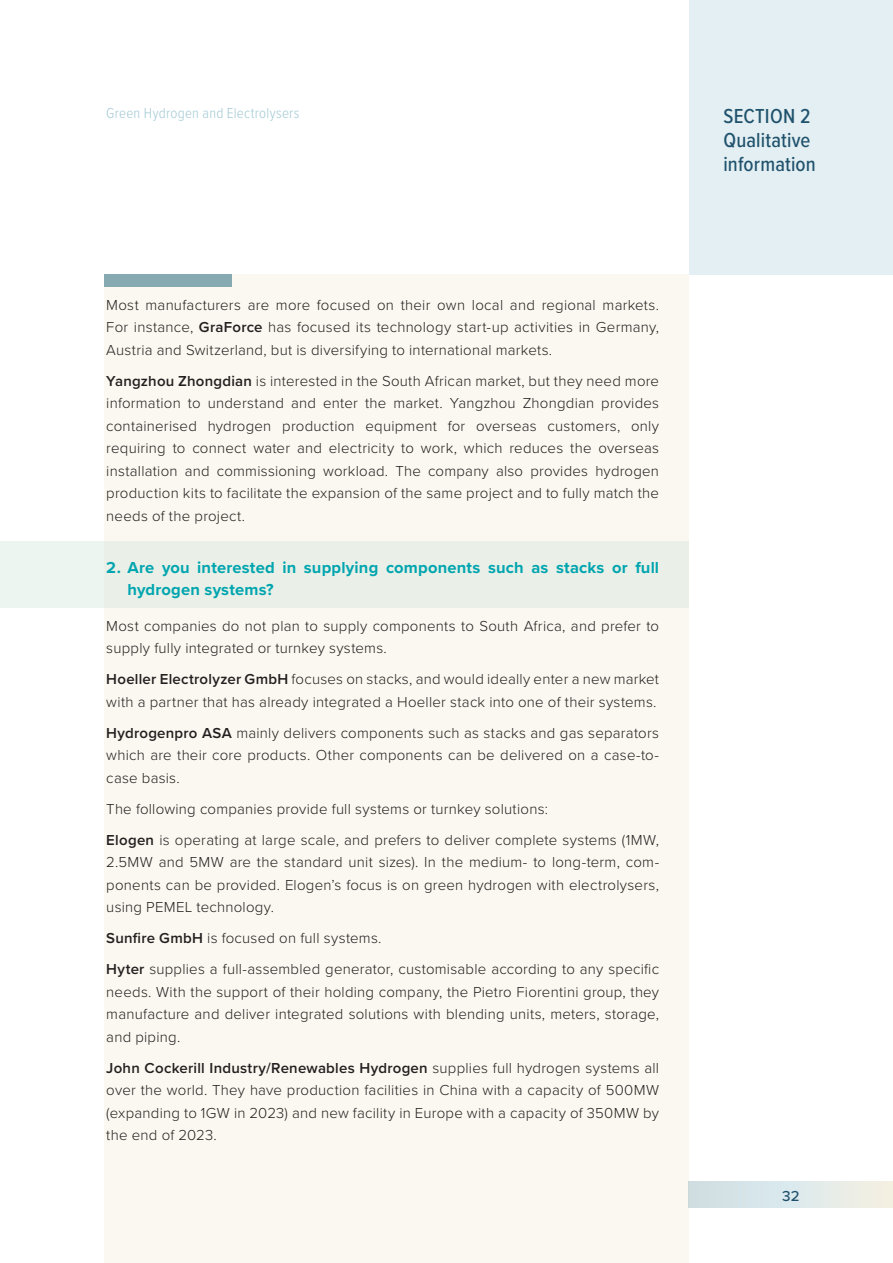
<style>
.page{position:relative;width:893px;height:1263px;background:#fff}
.page>*{position:absolute;margin:0;border:0;box-sizing:border-box;transform-origin:0 0}
.t1{font:500 21px/24px "Proxima Nova Cond";letter-spacing:.005em;color:#20526d}
.question{font:700 16.5px/22.5px "Proxima Nova";letter-spacing:.01em;color:#01a5af}
.text{font:300 15px/22.5px "Proxima Nova";letter-spacing:.015em;color:#231f20;text-align:justify}
.t2{font:300 15px "Proxima Nova Cond";letter-spacing:.015em;color:#a4cad5}
.t3{font:500 15px "Proxima Nova";color:#20526d}
.s1{font-weight:600}
</style>
<div class="page">
<div style="left:104px;top:274px;width:585px;height:989px;background:#faf8f0"></div>
<div style="left:689px;top:0;width:204px;height:274px;background:#e3eff2"></div>
<div style="left:104px;top:274px;width:128px;height:13px;background:#87a9b2"></div>
<div style="left:689px;top:1181px;width:204px;height:27px;background:linear-gradient(to right,#cbdfe8,#f2f2e7)"></div>
<div style="left:0;top:541px;width:689px;height:67px;background:#eaf0e8"></div>
<p class="t2" style="left:106px;top:102px;width:195px">Green Hydrogen and Electrolysers</p>
<p class="text" style="left:106px;top:292px;width:554px">Most manufacturers are more focused on their own local and regional markets.<br>For instance, <span class="s1">GraForce</span> has focused its technology start-up activities in Germany, Austria and Switzerland, but is diversifying to international markets.</p>
<p class="text" style="left:106px;top:368px;width:554px"><span class="s1">Yangzhou Zhongdian</span> is interested in the South African market, but they need more information to understand and enter the market. Yangzhou Zhongdian provides containerised hydrogen production equipment for overseas customers, only requiring to connect water and electricity to work, which reduces the overseas installation and commissioning workload. The company also provides hydrogen production kits to facilitate the expansion of the same project and to fully match the needs of the project.</p>
<p class="question" style="left:128px;top:556px;width:533px;text-indent:-21px">2. Are you interested in supplying components such as stacks or full hydrogen systems?</p>
<p class="text" style="left:106px;top:613px;width:554px">Most companies do not plan to supply components to South Africa, and prefer to supply fully integrated or turnkey systems.</p>
<p class="text" style="left:106px;top:667px;width:554px"><span class="s1">Hoeller Electrolyzer GmbH</span> focuses on stacks, and would ideally enter a new market with a partner that has already integrated a Hoeller stack into one of their systems.</p>
<p class="text" style="left:106px;top:720px;width:554px"><span class="s1">Hydrogenpro ASA</span> mainly delivers components such as stacks and gas separators which are their core products. Other components can be delivered on a case-to&shy;case basis.</p>
<p class="text" style="left:106px;top:796px;width:443px">The following companies provide full systems or turnkey solutions:</p>
<p class="text" style="left:106px;top:827px;width:554px"><span class="s1">Elogen</span> is operating at large scale, and prefers to deliver complete systems (1MW, 2.5MW and 5MW are the standard unit sizes). In the medium- to long-term, com&shy;ponents can be provided. Elogen’s focus is on green hydrogen with electrolysers, using PEMEL technology.</p>
<p class="text" style="left:106px;top:926px;width:277px"><span class="s1">Sunfire GmbH</span> is focused on full systems.</p>
<p class="text" style="left:106px;top:957px;width:554px"><span class="s1">Hyter</span> supplies a full-assembled generator, customisable according to any specific needs. With the support of their holding company, the Pietro Fiorentini group, they manufacture and deliver integrated solutions with blending units, meters, storage, and piping.</p>
<p class="text" style="left:106px;top:1055px;width:554px"><span class="s1">John Cockerill Industry/Renewables Hydrogen</span> supplies full hydrogen systems all over the world. They have production facilities in China with a capacity of 500MW (expanding to 1GW in 2023) and new facility in Europe with a capacity of 350MW by the end of 2023.</p>
<h1 class="t1" style="left:723px;top:103px;width:94px">SECTION 2<br>Qualitative information</h1>
<p class="t3" style="left:782px;top:1185px;width:19px">32</p>
</div>
